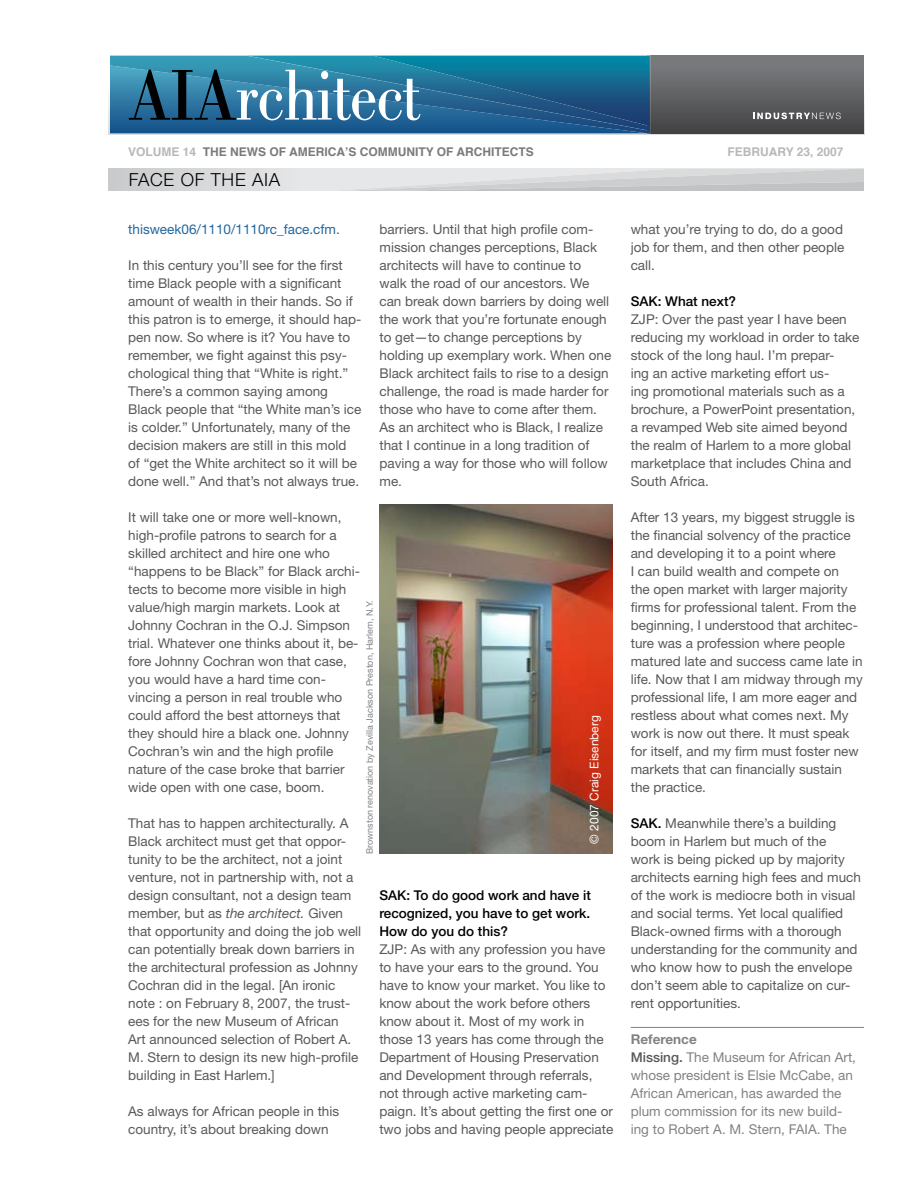
<style>
.page{position:relative;width:918px;height:1188px;background:#fff}
.page>*{position:absolute;margin:0;border:0;box-sizing:border-box;transform-origin:0 0}
.t1{font:300 18px "Helvetica Neue";letter-spacing:.04em;color:#000}
.t2{font:13.5px/18px "Helvetica Neue";color:#58595b}
.t3{font:13.5px/18px "Helvetica Neue";color:#808284}
.t4{font:500 13.5px/18px "Helvetica Neue";color:#000;text-align:justify}
.t5{font:13.5px "Helvetica Neue";color:#22679d}
.t6{font:700 12px "Helvetica";color:#797a7d}
.t7{font:12px "Helvetica Neue";color:#fff}
.t8{font:700 12px "Helvetica";color:#b6b8ba}
.t9{font:9px "Helvetica Neue";color:#808284}
.s1{color:#b6b8ba}
.s2{font-style:italic}
.s3{font-weight:500;color:#000}
.s4{font-weight:700}
.s5{font-weight:500;color:#58595b}
</style>
<div class="page">
<div style="left:647px;top:54px;width:218px;height:81px;background:linear-gradient(to bottom,#7f8183,#424143)"></div>
<div style="left:647px;top:56px;width:216px;height:77px;background:linear-gradient(to bottom,#7d8082,#444445)"></div>
<svg style="left:753px;top:113px;width:88px;height:6px"></svg>
<svg style="left:108px;top:54px;width:542px;height:81px"></svg>
<svg style="left:110px;top:56px;width:541px;height:78px"></svg>
<svg style="left:109px;top:168px;width:755px;height:23px"></svg>
<hr style="left:631px;top:1027px;width:233px;height:1px;background:#808284">
<img style="left:380px;top:505px;width:233px;height:349px">
<p class="t6" style="left:128px;top:141px;width:407px"><span class="s1">VOLUME 14</span> THE NEWS OF AMERICA’S COMMUNITY OF ARCHITECTS</p>
<p class="t8" style="left:728px;top:141px;width:118px">FEBRUARY 23, 2007</p>
<h1 class="t1" style="left:129px;top:168px;width:153px">FACE OF THE AIA</h1>
<p class="t5" style="left:128px;top:221px;width:213px">thisweek06/1110/1110rc_face.cfm.</p>
<p class="t2" style="left:128px;top:256px;width:235px">In this century you’ll see for the first time Black people with a significant amount of wealth in their hands. So if this patron is to emerge, it should hap&shy;pen now. So where is it? You have to remember, we fight against this psy&shy;chological thing that “White is right.” There’s a common saying among Black people that “the White man’s ice is colder.” Unfortunately, many of the decision makers are still in this mold of “get the White architect so it will be done well.” And that’s not always true.</p>
<p class="t2" style="left:128px;top:508px;width:233px">It will take one or more well-known, high-profile patrons to search for a skilled architect and hire one who “happens to be Black” for Black archi&shy;tects to become more visible in high value/high margin markets. Look at Johnny Cochran in the O.J. Simpson trial. Whatever one thinks about it, be&shy;fore Johnny Cochran won that case, you would have a hard time con&shy;vincing a person in real trouble who could afford the best attorneys that they should hire a black one. Johnny Cochran’s win and the high profile nature of the case broke that barrier wide open with one case, boom.</p>
<p class="t2" style="left:128px;top:814px;width:235px">That has to happen architecturally. A Black architect must get that oppor&shy;tunity to be the architect, not a joint venture, not in partnership with, not a design consultant, not a design team member, but as <span class="s2">the architect.</span> Given that opportunity and doing the job well can potentially break down barriers in the architectural profession as Johnny Cochran did in the legal. [An ironic note : on February 8, 2007, the trust&shy;ees for the new Museum of African<br>Art announced selection of Robert A.<br>M. Stern to design its new high-profile building in East Harlem.]</p>
<p class="t2" style="left:128px;top:1102px;width:212px">As always for African people in this country, it’s about breaking down</p>
<p class="t2" style="left:380px;top:220px;width:233px">barriers. Until that high profile com&shy;mission changes perceptions, Black architects will have to continue to walk the road of our ancestors. We can break down barriers by doing well the work that you’re fortunate enough to get—to change perceptions by holding up exemplary work. When one Black architect fails to rise to a design challenge, the road is made harder for those who have to come after them.<br>As an architect who is Black, I realize that I continue in a long tradition of paving a way for those who will follow me.</p>
<p class="t2" style="left:631px;top:220px;width:215px;text-align:justify">what you’re trying to do, do a good job for them, and then other people call.</p>
<p class="t4" style="left:631px;top:292px;width:107px">SAK: What next?</p>
<p class="t2" style="left:631px;top:310px;width:230px">ZJP: Over the past year I have been reducing my workload in order to take stock of the long haul. I’m prepar-<br>ing an active marketing effort us-<br>ing promotional materials such as a brochure, a PowerPoint presentation, a revamped Web site aimed beyond the realm of Harlem to a more global marketplace that includes China and<br>South Africa.</p>
<p class="t2" style="left:631px;top:508px;width:234px">After 13 years, my biggest struggle is the financial solvency of the practice and developing it to a point where<br>I can build wealth and compete on<br>the open market with larger majority firms for professional talent. From the beginning, I understood that architec&shy;ture was a profession where people matured late and success came late in life. Now that I am midway through my professional life, I am more eager and restless about what comes next. My work is now out there. It must speak for itself, and my firm must foster new markets that can financially sustain the practice.</p>
<p class="t2" style="left:631px;top:814px;width:232px"><span class="s3">SAK.</span> Meanwhile there’s a building boom in Harlem but much of the<br>work is being picked up by majority architects earning high fees and much of the work is mediocre both in visual and social terms. Yet local qualified Black-owned firms with a thorough understanding for the community and who know how to push the envelope don’t seem able to capitalize on cur&shy;rent opportunities.</p>
<p class="t3" style="left:631px;top:1030px;width:227px"><span class="s4">Reference<br></span><span class="s5">Missing.</span> The Museum for African Art, whose president is Elsie McCabe, an<br>African American, has awarded the plum commission for its new build&shy;ing to Robert A. M. Stern, FAIA. The</p>
<p class="t9" style="left:364px;top:854px;width:255px;rotate:-90deg">Brownston renovation by Zevilla Jackson Preston, Harlem, N.Y.</p>
<p class="t7" style="left:587px;top:844px;width:130px;rotate:-90deg">© 2007 Craig Eisenberg</p>
<p class="t4" style="left:379px;top:886px;width:213px">SAK: To do good work and have it recognized, you have to get work.<br>How do you do this?</p>
<p class="t2" style="left:379px;top:940px;width:236px">ZJP: As with any profession you have to have your ears to the ground. You have to know your market. You like to know about the work before others know about it. Most of my work in those 13 years has come through the Department of Housing Preservation and Development through referrals, not through active marketing cam&shy;paign. It’s about getting the first one or two jobs and having people appreciate</p>
</div>
